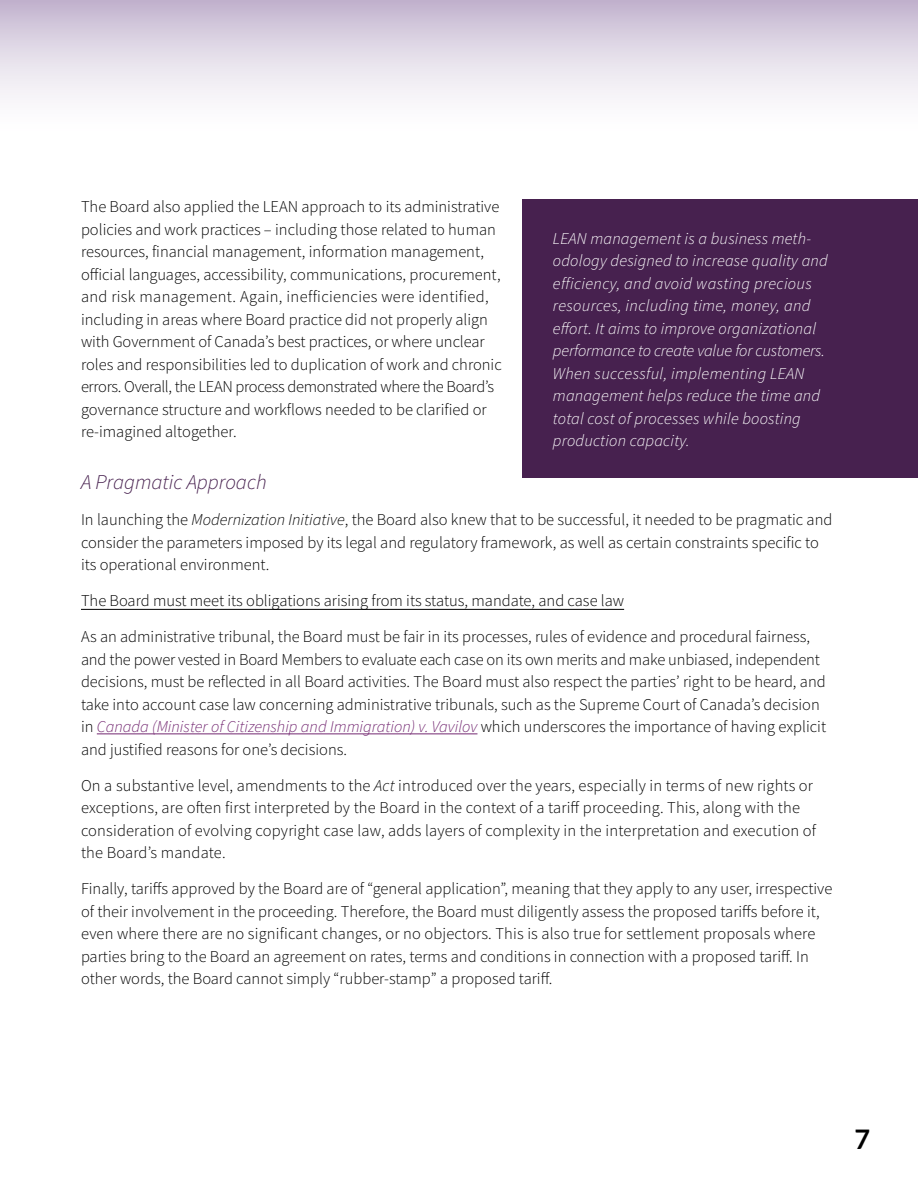
<style>
.page{position:relative;width:918px;height:1188px;background:#fff}
.page>*{position:absolute;margin:0;border:0;box-sizing:border-box;transform-origin:0 0}
.t1{font:700 27px "Lato";color:#000}
.t2{font:italic 21px "Source Sans Variable";color:#47214f}
.text{font:16.5px/22.5px "Source Sans Variable";color:#000}
.text-2{font:italic 16.5px/22.5px "Source Sans Variable";letter-spacing:.01em;color:#fff}
.s1{font-style:italic}
.s2{font-style:italic;color:#742972}
</style>
<div class="page">
<div style="left:0;top:0;width:918px;height:143px;background:linear-gradient(to bottom,#c8bbd3,#fff)"></div>
<hr style="left:81px;top:609px;width:543px;height:1px;background:#000">
<hr style="left:97px;top:734px;width:380px;height:1px;background:#742972">
<div style="left:523px;top:200px;width:395px;height:278px;background:#47214f"></div>
<p class="text" style="left:81px;top:196px;width:422px">The Board also applied the LEAN approach to its administrative policies and work practices – including those related to human resources, financial management, information management, official languages, accessibility, communications, procurement, and risk management. Again, inefficiencies were identified, including in areas where Board practice did not properly align with Government of Canada’s best practices, or where unclear roles and responsibilities led to duplication of work and chronic errors. Overall, the LEAN process demonstrated where the Board’s governance structure and workflows needed to be clarified or re-imagined altogether.</p>
<h3 class="t2" style="left:81px;top:470px;width:187px">A Pragmatic Approach</h3>
<p class="text" style="left:81px;top:509px;width:753px">In launching the <span class="s1">Modernization Initiative</span>, the Board also knew that to be successful, it needed to be pragmatic and consider the parameters imposed by its legal and regulatory framework, as well as certain constraints specific to its operational environment.</p>
<p class="text" style="left:81px;top:590px;width:545px">The Board must meet its obligations arising from its status, mandate, and case law</p>
<p class="text" style="left:81px;top:626px;width:747px">As an administrative tribunal, the Board must be fair in its processes, rules of evidence and procedural fairness, and the power vested in Board Members to evaluate each case on its own merits and make unbiased, independent decisions, must be reflected in all Board activities. The Board must also respect the parties’ right to be heard, and take into account case law concerning administrative tribunals, such as the Supreme Court of Canada’s decision in <span class="s2">Canada (Minister of Citizenship and Immigration) v. Vavilov</span> which underscores the importance of having explicit and justified reasons for one’s decisions.</p>
<p class="text" style="left:81px;top:774px;width:737px">On a substantive level, amendments to the <span class="s1">Act</span> introduced over the years, especially in terms of new rights or exceptions, are often first interpreted by the Board in the context of a tariff proceeding. This, along with the consideration of evolving copyright case law, adds layers of complexity in the interpretation and execution of the Board’s mandate.</p>
<p class="text" style="left:81px;top:878px;width:753px">Finally, tariffs approved by the Board are of “general application”, meaning that they apply to any user, irrespective of their involvement in the proceeding. Therefore, the Board must diligently assess the proposed tariffs before it, even where there are no significant changes, or no objectors. This is also true for settlement proposals where parties bring to the Board an agreement on rates, terms and conditions in connection with a proposed tariff. In other words, the Board cannot simply “rubber-stamp” a proposed tariff.</p>
<p class="text-2" style="left:553px;top:227px;width:276px">LEAN management is a business meth&shy;odology designed to increase quality and efficiency, and avoid wasting precious resources, including time, money, and effort. It aims to improve organizational performance to create value for customers.<br>When successful, implementing LEAN management helps reduce the time and total cost of processes while boosting production capacity.</p>
<h1 class="t1" style="left:855px;top:1124px;width:17px">7</h1>
</div>
